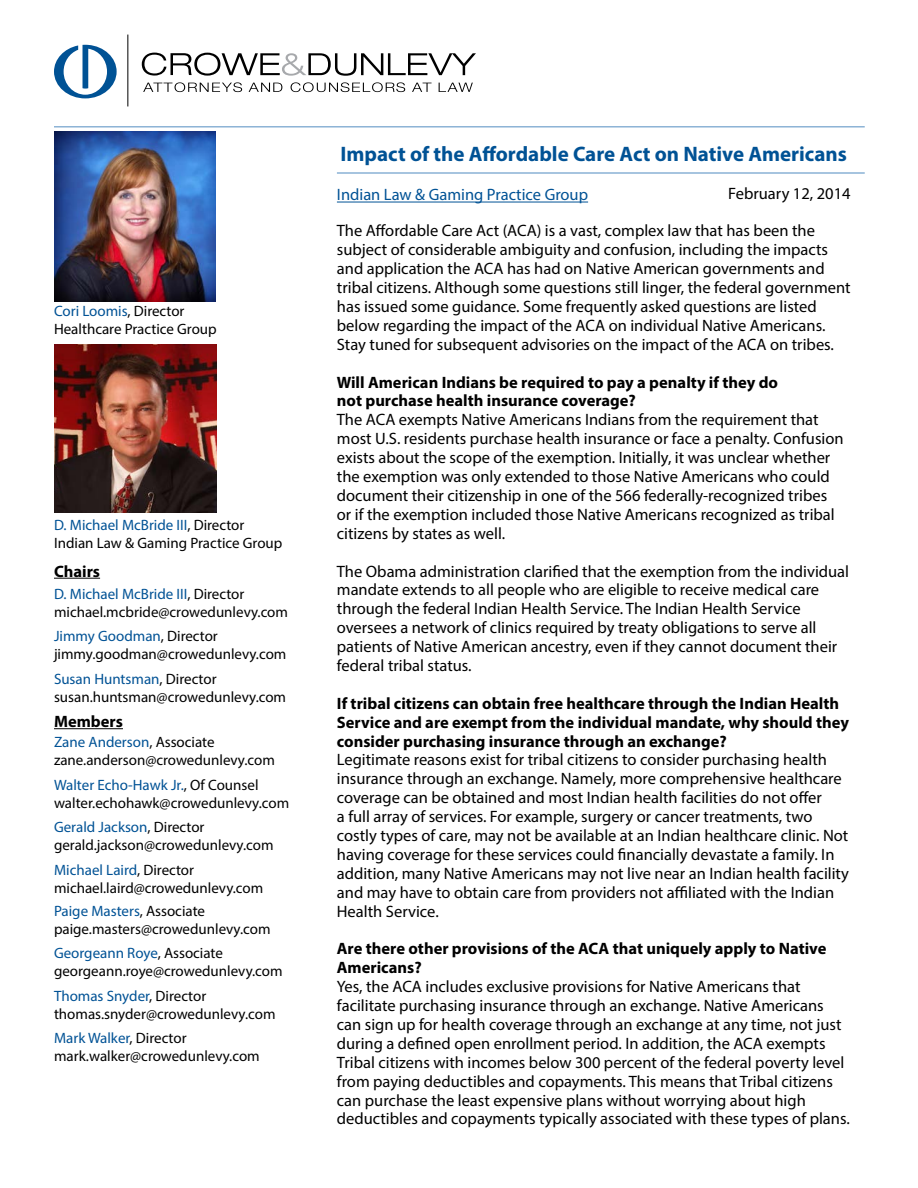
<style>
.page{position:relative;width:918px;height:1188px;background:#fff}
.page>*{position:absolute;margin:0;border:0;box-sizing:border-box;transform-origin:0 0}
.t1{font:700 21px "Myriad Pro";color:#005295}
.t2{font:16.5px/18.9px "Myriad Pro";color:#000}
.t3{font:700 16.5px/18.9px "Myriad Pro";color:#000}
.t4{font:16.5px "Myriad Pro";color:#005295}
.t5{font:15px/18px "Myriad Pro";color:#000}
.s1{color:#005295}
</style>
<div class="page">
<hr style="left:54px;top:126px;width:811px;height:1px;background:#679ac8">
<svg style="left:143px;top:82px;width:99px;height:10px"></svg>
<svg style="left:249px;top:83px;width:33px;height:9px"></svg>
<svg style="left:291px;top:82px;width:114px;height:10px"></svg>
<svg style="left:412px;top:83px;width:20px;height:9px"></svg>
<svg style="left:439px;top:83px;width:34px;height:9px"></svg>
<svg style="left:142px;top:53px;width:334px;height:23px"></svg>
<hr style="left:128px;top:35px;width:1px;height:71px;background:#000">
<svg style="left:54px;top:45px;width:63px;height:53px"></svg>
<img style="left:54px;top:132px;width:162px;height:170px">
<hr style="left:337px;top:172px;width:528px;height:2px;background:#679ac8">
<hr style="left:54px;top:578px;width:46px;height:1px;background:#000">
<hr style="left:54px;top:728px;width:69px;height:1px;background:#000">
<hr style="left:337px;top:202px;width:251px;height:1px;background:#005295">
<img style="left:54px;top:345px;width:162px;height:168px">
<p class="t5" style="left:54px;top:302px;width:164px"><span class="s1">Cori Loomis</span>, Director<br>Healthcare Practice Group</p>
<p class="t5" style="left:54px;top:516px;width:230px"><span class="s1">D. Michael McBride III</span>, Director<br>Indian Law &amp; Gaming Practice Group</p>
<p class="t3" style="left:54px;top:561px;width:48px">Chairs</p>
<p class="t5" style="left:54px;top:585px;width:236px"><span class="s1">D. Michael McBride III</span>, Director michael.mcbride@crowedunlevy.com</p>
<p class="t5" style="left:54px;top:627px;width:234px"><span class="s1">Jimmy Goodman</span>, Director jimmy.goodman@crowedunlevy.com</p>
<p class="t5" style="left:54px;top:669px;width:234px"><span class="s1">Susan Huntsman</span>, Director susan.huntsman@crowedunlevy.com</p>
<p class="t3" style="left:54px;top:712px;width:70px">Members</p>
<p class="t5" style="left:54px;top:733px;width:222px"><span class="s1">Zane Anderson</span>, Associate zane.anderson@crowedunlevy.com</p>
<p class="t5" style="left:54px;top:776px;width:237px"><span class="s1">Walter Echo-Hawk Jr.</span>, Of Counsel walter.echohawk@crowedunlevy.com</p>
<p class="t5" style="left:54px;top:818px;width:221px"><span class="s1">Gerald Jackson</span>, Director gerald.jackson@crowedunlevy.com</p>
<p class="t5" style="left:54px;top:860px;width:211px"><span class="s1">Michael Laird</span>, Director michael.laird@crowedunlevy.com</p>
<p class="t5" style="left:54px;top:902px;width:218px"><span class="s1">Paige Masters</span>, Associate paige.masters@crowedunlevy.com</p>
<p class="t5" style="left:54px;top:944px;width:230px"><span class="s1">Georgeann Roye</span>, Associate georgeann.roye@crowedunlevy.com</p>
<p class="t5" style="left:54px;top:986px;width:223px"><span class="s1">Thomas Snyder</span>, Director thomas.snyder@crowedunlevy.com</p>
<p class="t5" style="left:54px;top:1029px;width:207px"><span class="s1">Mark Walker</span>, Director mark.walker@crowedunlevy.com</p>
<p class="t1" style="left:341px;top:140px;width:508px">Impact of the Affordable Care Act on Native Americans</p>
<p class="t2" style="left:728px;top:183px;width:124px">February 12, 2014</p>
<p class="t2" style="left:337px;top:221px;width:515px">The Affordable Care Act (ACA) is a vast, complex law that has been the subject of considerable ambiguity and confusion, including the impacts and application the ACA has had on Native American governments and tribal citizens. Although some questions still linger, the federal government has issued some guidance. Some frequently asked questions are listed below regarding the impact of the ACA on individual Native Americans.<br>Stay tuned for subsequent advisories on the impact of the ACA on tribes.</p>
<p class="t3" style="left:337px;top:372px;width:443px">Will American Indians be required to pay a penalty if they do not purchase health insurance coverage?</p>
<p class="t2" style="left:337px;top:410px;width:508px">The ACA exempts Native Americans Indians from the requirement that most U.S. residents purchase health insurance or face a penalty. Confusion exists about the scope of the exemption. Initially, it was unclear whether the exemption was only extended to those Native Americans who could document their citizenship in one of the 566 federally-recognized tribes or if the exemption included those Native Americans recognized as tribal citizens by states as well.</p>
<p class="t2" style="left:337px;top:561px;width:514px">The Obama administration clarified that the exemption from the individual mandate extends to all people who are eligible to receive medical care through the federal Indian Health Service. The Indian Health Service oversees a network of clinics required by treaty obligations to serve all patients of Native American ancestry, even if they cannot document their federal tribal status.</p>
<p class="t3" style="left:337px;top:693px;width:514px">If tribal citizens can obtain free healthcare through the Indian Health<br>Service and are exempt from the individual mandate, why should they consider purchasing insurance through an exchange?</p>
<p class="t2" style="left:337px;top:750px;width:514px">Legitimate reasons exist for tribal citizens to consider purchasing health insurance through an exchange. Namely, more comprehensive healthcare coverage can be obtained and most Indian health facilities do not offer<br>a full array of services. For example, surgery or cancer treatments, two costly types of care, may not be available at an Indian healthcare clinic. Not having coverage for these services could financially devastate a family. In addition, many Native Americans may not live near an Indian health facility and may have to obtain care from providers not affiliated with the Indian Health Service.</p>
<p class="t3" style="left:337px;top:939px;width:491px">Are there other provisions of the ACA that uniquely apply to Native<br>Americans?</p>
<p class="t2" style="left:337px;top:977px;width:514px">Yes, the ACA includes exclusive provisions for Native Americans that facilitate purchasing insurance through an exchange. Native Americans can sign up for health coverage through an exchange at any time, not just during a defined open enrollment period. In addition, the ACA exempts Tribal citizens with incomes below 300 percent of the federal poverty level from paying deductibles and copayments. This means that Tribal citizens can purchase the least expensive plans without worrying about high deductibles and copayments typically associated with these types of plans.</p>
<p class="t4" style="left:337px;top:185px;width:253px">Indian Law &amp; Gaming Practice Group</p>
</div>
